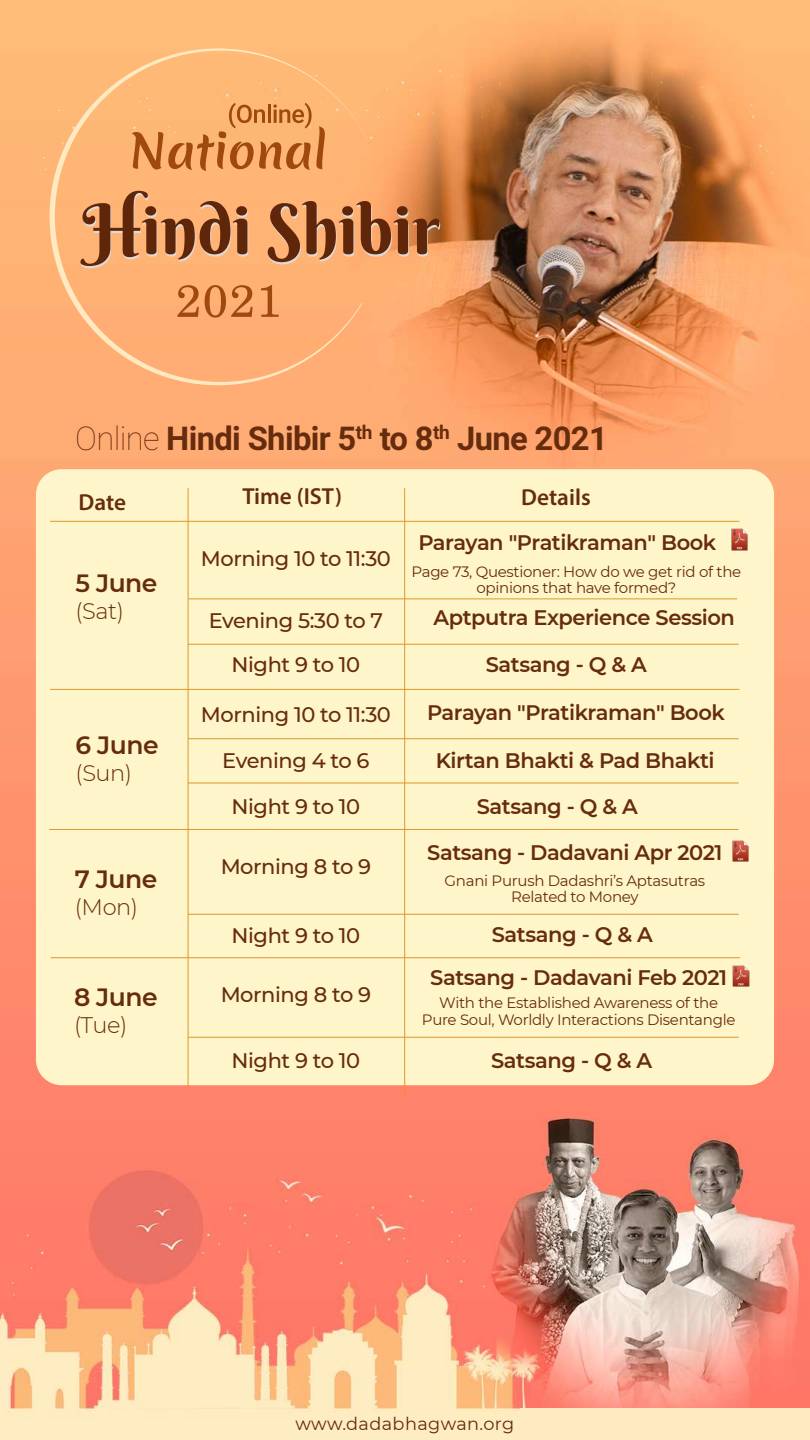
<style>
.page{position:relative;width:810px;height:1440px;background:#fff}
.page>*{position:absolute;margin:0;border:0;box-sizing:border-box;transform-origin:0 0}
.t1{font:700 32.78px "Roboto";letter-spacing:-.02em;color:#662c0e}
.t2{font:600 24.97px "Montserrat";letter-spacing:-.02em;color:#662c0e}
.t3{font:600 23.25px "Myriad Pro";color:#662c0e}
.t4{font:300 22.5px "Montserrat";letter-spacing:-.02em;color:#662c0e}
.t5{font:600 21px "Montserrat";letter-spacing:-.02em;color:#662c0e}
.t6{font:500 21px/43.5px "Montserrat";letter-spacing:-.02em;color:#662c0e;text-align:center}
.t7{font:17.7px "Montserrat";letter-spacing:.02em;color:#662c0e}
.t8{font:15px/16.5px "Montserrat";letter-spacing:-.02em;color:#662c0e;text-align:center}
.s1{font-weight:100}
</style>
<div class="page">
<img style="left:0;top:1115px;width:810px;height:325px">
<img style="left:0;top:1px;width:810px;height:1114px">
<svg style="left:48px;top:47px;width:319px;height:340px;background:#f9af72"></svg>
<svg style="left:80px;top:191px;width:168px;height:77px;background:#cb8959"></svg>
<svg style="left:268px;top:201px;width:172px;height:63px;background:#bc784b"></svg>
<div style="left:520px;top:1408px;width:290px;height:32px;background:#ffe9c0"></div>
<div style="left:36px;top:469px;width:738px;height:616px;background:#fff5ca;border-radius:26px"></div>
<hr style="left:50px;top:521px;width:689px;height:1px;background:#e1962b">
<hr style="left:188px;top:488px;width:1px;height:598px;background:#e1962b">
<hr style="left:404px;top:488px;width:1px;height:607px;background:#e1962b">
<hr style="left:188px;top:644px;width:551px;height:1px;background:#e1962b">
<hr style="left:188px;top:598px;width:549px;height:1px;background:#e1962b">
<hr style="left:50px;top:689px;width:689px;height:1px;background:#e1962b">
<hr style="left:188px;top:738px;width:551px;height:1px;background:#e1962b">
<hr style="left:188px;top:783px;width:551px;height:1px;background:#e1962b">
<hr style="left:49px;top:829px;width:690px;height:1px;background:#e1962b">
<hr style="left:188px;top:914px;width:551px;height:1px;background:#e1962b">
<hr style="left:51px;top:957px;width:689px;height:1px;background:#e1962b">
<hr style="left:188px;top:1037px;width:551px;height:1px;background:#e1962b">
<img style="left:731px;top:529px;width:17px;height:22px">
<img style="left:732px;top:840px;width:17px;height:22px">
<img style="left:732px;top:965px;width:18px;height:22px">
<h1 class="t1" style="left:75px;top:415px;width:534px"><span class="s1">Online</span> Hindi Shibir 5<sup>th</sup> to 8<sup>th</sup> June 2021</h1>
<p class="t3" style="left:79px;top:488px;width:49px">Date</p>
<p class="t3" style="left:243px;top:482px;width:101px">Time (IST)</p>
<p class="t3" style="left:521px;top:483px;width:71px">Details</p>
<p class="t2" style="left:76px;top:565px;width:83px">5 June</p>
<p class="t4" style="left:76px;top:596px;width:50px">(Sat)</p>
<p class="t2" style="left:76px;top:727px;width:85px">6 June</p>
<p class="t4" style="left:76px;top:758px;width:58px">(Sun)</p>
<p class="t2" style="left:75px;top:862px;width:84px">7 June</p>
<p class="t4" style="left:75px;top:892px;width:65px">(Mon)</p>
<p class="t2" style="left:74px;top:979px;width:85px">8 June</p>
<p class="t4" style="left:74px;top:1010px;width:55px">(Tue)</p>
<p class="t6" style="left:201px;top:536px;width:192px">Morning 10 to 11:30</p>
<p class="t6" style="left:209px;top:598px;width:176px">Evening 5:30 to 7<br>Night 9 to 10</p>
<p class="t6" style="left:201px;top:692px;width:192px">Morning 10 to 11:30</p>
<p class="t5" style="left:418px;top:527px;width:299px">Parayan "Pratikraman" Book</p>
<p class="t8" style="left:412px;top:563px;width:331px">Page 73, Questioner: How do we get rid of the opinions that have formed?</p>
<p class="t5" style="left:434px;top:602px;width:303px">Aptputra Experience Session</p>
<p class="t5" style="left:486px;top:650px;width:163px">Satsang - Q &amp; A</p>
<p class="t5" style="left:427px;top:698px;width:299px">Parayan "Pratikraman" Book</p>
<p class="t6" style="left:222px;top:738px;width:149px">Evening 4 to 6</p>
<p class="t5" style="left:436px;top:746px;width:280px">Kirtan Bhakti &amp; Pad Bhakti</p>
<p class="t6" style="left:232px;top:784px;width:130px">Night 9 to 10</p>
<p class="t5" style="left:477px;top:792px;width:163px">Satsang - Q &amp; A</p>
<p class="t6" style="left:221px;top:844px;width:152px">Morning 8 to 9</p>
<p class="t6" style="left:232px;top:913px;width:130px">Night 9 to 10</p>
<p class="t6" style="left:221px;top:972px;width:152px">Morning 8 to 9</p>
<p class="t5" style="left:427px;top:838px;width:297px">Satsang - Dadavani Apr 2021</p>
<p class="t8" style="left:445px;top:872px;width:262px">Gnani Purush Dadashri’s Aptasutras<br>Related to Money</p>
<p class="t5" style="left:492px;top:920px;width:163px">Satsang - Q &amp; A</p>
<p class="t5" style="left:430px;top:963px;width:298px">Satsang - Dadavani Feb 2021</p>
<p class="t8" style="left:422px;top:994px;width:315px">With the Established Awareness of the<br>Pure Soul, Worldly Interactions Disentangle</p>
<p class="t6" style="left:232px;top:1038px;width:130px">Night 9 to 10</p>
<p class="t5" style="left:491px;top:1045px;width:163px">Satsang - Q &amp; A</p>
<p class="t7" style="left:295px;top:1412px;width:220px">www.dadabhagwan.org</p>
</div>
